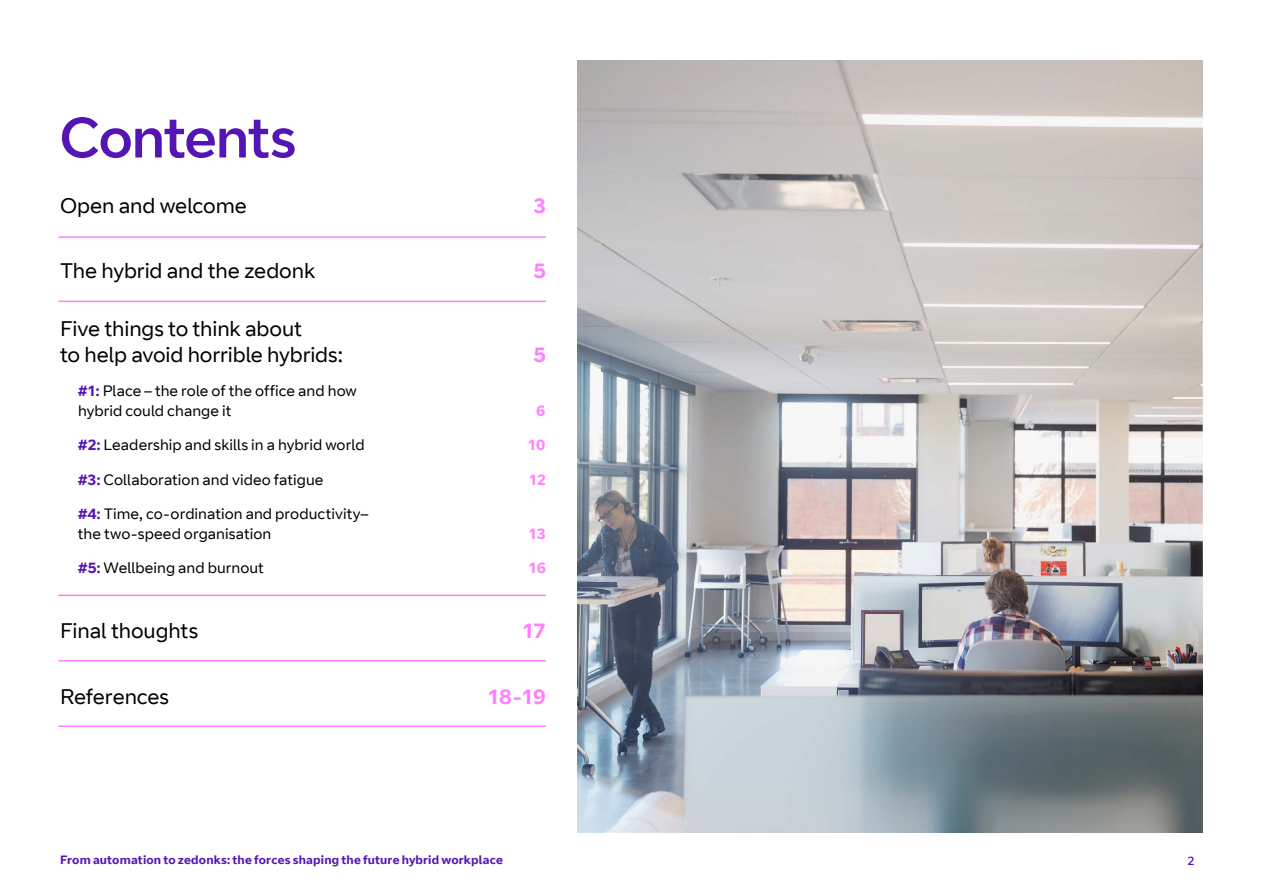
<style>
.page{position:relative;width:1263px;height:893px;background:#fff}
.page>*{position:absolute;margin:0;border:0;box-sizing:border-box;transform-origin:0 0}
.t1{font:57px "BT Curve Headline";letter-spacing:-.015em;color:#5514b4}
.t2{font:21px/25.2px "BT Curve";letter-spacing:-.005em;color:#000}
.t3{font:700 21px "BT Curve";color:#ff80ff}
.t4{font:15px/19.5px "BT Curve";letter-spacing:.005em;color:#000}
.t5{font:700 15px "BT Curve";letter-spacing:-.045em;color:#ff80ff}
.t6{font:700 12px "BT Curve";letter-spacing:.015em;color:#5514b4}
.t7{font:12px "BT Curve Headline";color:#5514b4}
.s1{font-weight:700;color:#5514b4}
</style>
<div class="page">
<img style="left:578px;top:60px;width:625px;height:773px">
<hr style="left:58px;top:236px;width:488px;height:2px;background:#ff80ff">
<hr style="left:58px;top:301px;width:488px;height:1px;background:#ff80ff">
<hr style="left:58px;top:595px;width:488px;height:1px;background:#ff80ff">
<hr style="left:58px;top:660px;width:488px;height:2px;background:#ff80ff">
<hr style="left:58px;top:725px;width:488px;height:2px;background:#ff80ff">
<h1 class="t1" style="left:60px;top:103px;width:238px">Contents</h1>
<h2 class="t2" style="left:60px;top:194px;width:188px">Open and welcome</h2>
<h2 class="t3" style="left:533px;top:193px;width:14px">3</h2>
<h2 class="t2" style="left:60px;top:259px;width:257px">The hybrid and the zedonk</h2>
<h2 class="t3" style="left:533px;top:258px;width:14px">5</h2>
<h2 class="t2" style="left:60px;top:317px;width:284px">Five things to think about<br>to help avoid horrible hybrids:</h2>
<h2 class="t3" style="left:533px;top:341px;width:14px">5</h2>
<p class="t4" style="left:78px;top:382px;width:280px"><span class="s1">#1:</span> Place – the role of the office and how hybrid could change it</p>
<p class="t5" style="left:536px;top:401px;width:11px">6</p>
<p class="t4" style="left:78px;top:436px;width:288px"><span class="s1">#2:</span> Leadership and skills in a hybrid world</p>
<p class="t5" style="left:527px;top:436px;width:19px">10</p>
<p class="t4" style="left:78px;top:470px;width:247px"><span class="s1">#3:</span> Collaboration and video fatigue</p>
<p class="t5" style="left:529px;top:470px;width:19px">12</p>
<p class="t4" style="left:78px;top:505px;width:292px"><span class="s1">#4:</span> Time, co-ordination and productivity– the two-speed organisation</p>
<p class="t5" style="left:528px;top:524px;width:19px">13</p>
<p class="t4" style="left:78px;top:559px;width:188px"><span class="s1">#5:</span> Wellbeing and burnout</p>
<p class="t5" style="left:528px;top:559px;width:19px">16</p>
<h2 class="t2" style="left:60px;top:619px;width:140px">Final thoughts</h2>
<h2 class="t3" style="left:522px;top:618px;width:26px">17</h2>
<h2 class="t2" style="left:60px;top:685px;width:111px">References</h2>
<h2 class="t3" style="left:487px;top:684px;width:60px">18-19</h2>
<p class="t6" style="left:60px;top:852px;width:444px">From automation to zedonks: the forces shaping the future hybrid workplace</p>
<p class="t7" style="left:1188px;top:853px;width:8px">2</p>
</div>
